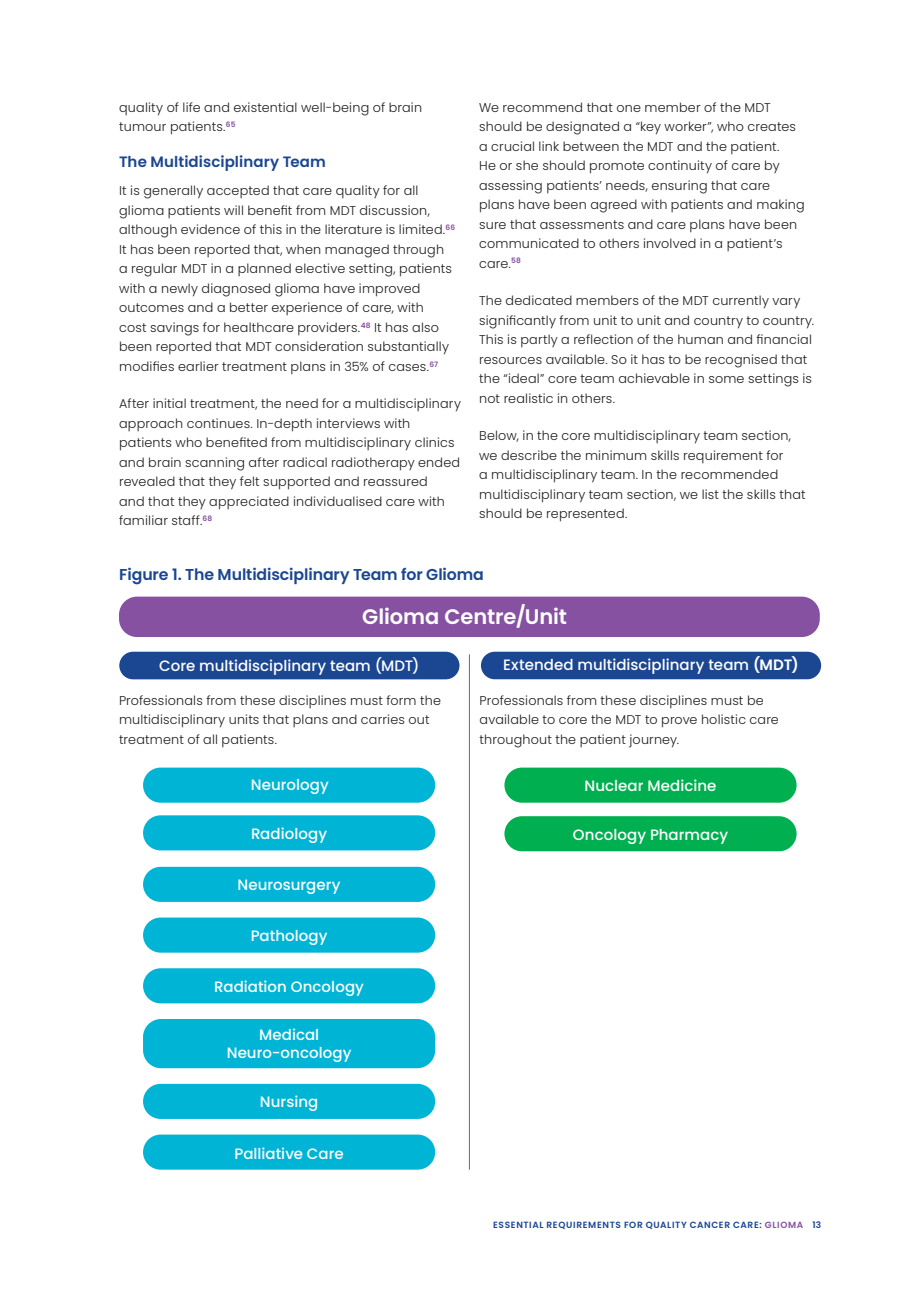
<style>
.page{position:relative;width:919px;height:1289px;background:#fff}
.page>*{position:absolute;margin:0;border:0;box-sizing:border-box;transform-origin:0 0}
.Body{font:600 21px "Poppins";letter-spacing:-.005em;color:#fff}
.tables-figures_title{font:600 15.75px "Poppins";letter-spacing:-.005em;color:#1b4692}
.Body-2{font:500 15px/18px "Poppins";letter-spacing:.005em;color:#fff;text-align:center}
.Title02{font:600 15px "Poppins";letter-spacing:.005em;color:#1b4692}
.Body-3{font:300 12.75px/19.5px "Poppins";letter-spacing:.015em;color:#231f20}
.t1{font:600 9px "Poppins";letter-spacing:.065em;color:#1b4692}
.s1{font-weight:600}
.s2{color:#8551a0}
</style>
<div class="page">
<div style="left:143px;top:767px;width:292px;height:35px;background:#00b4d6;border-radius:18px"></div>
<div style="left:143px;top:815px;width:292px;height:35px;background:#00b4d6;border-radius:18px"></div>
<div style="left:143px;top:866px;width:292px;height:35px;background:#00b4d6;border-radius:18px"></div>
<div style="left:143px;top:917px;width:292px;height:35px;background:#00b4d6;border-radius:18px"></div>
<div style="left:143px;top:968px;width:292px;height:35px;background:#00b4d6;border-radius:18px"></div>
<div style="left:143px;top:1018px;width:292px;height:50px;background:#00b4d6;border-radius:18px"></div>
<div style="left:143px;top:1083px;width:292px;height:35px;background:#00b4d6;border-radius:18px"></div>
<div style="left:143px;top:1134px;width:292px;height:35px;background:#00b4d6;border-radius:18px"></div>
<div style="left:504px;top:767px;width:292px;height:35px;background:#00b050;border-radius:18px"></div>
<div style="left:504px;top:816px;width:292px;height:35px;background:#00b050;border-radius:18px"></div>
<div style="left:119px;top:596px;width:700px;height:41px;background:#8551a0;border-radius:18px"></div>
<hr style="left:469px;top:654px;width:1px;height:515px;background:#8551a0">
<div style="left:119px;top:651px;width:340px;height:28px;background:#1b4692;border-radius:14px"></div>
<div style="left:481px;top:651px;width:340px;height:28px;background:#1b4692;border-radius:14px"></div>
<p class="Body-3" style="left:119px;top:97px;width:304px">quality of life and existential well-being of brain tumour patients.<sup>65</sup></p>
<p class="Title02" style="left:119px;top:153px;width:208px">The Multidisciplinary Team</p>
<p class="Body-3" style="left:119px;top:181px;width:337px">It is generally accepted that care quality for all glioma patients will benefit from MDT discussion, although evidence of this in the literature is limited.<sup>66<br></sup>It has been reported that, when managed through a regular MDT in a planned elective setting, patients with a newly diagnosed glioma have improved outcomes and a better experience of care, with<br>cost savings for healthcare providers.<sup>48</sup> It has also been reported that MDT consideration substantially modifies earlier treatment plans in 35% of cases.<sup>67</sup></p>
<p class="Body-3" style="left:119px;top:394px;width:343px">After initial treatment, the need for a multidisciplinary approach continues. In-depth interviews with patients who benefited from multidisciplinary clinics and brain scanning after radical radiotherapy ended revealed that they felt supported and reassured<br>and that they appreciated individualised care with familiar staff.<sup>68</sup></p>
<p class="Body-3" style="left:479px;top:97px;width:327px">We recommend that one member of the MDT should be designated a “key worker”, who creates a crucial link between the MDT and the patient.<br>He or she should promote continuity of care by assessing patients’ needs, ensuring that care plans have been agreed with patients and making sure that assessments and care plans have been communicated to others involved in a patient’s care.<sup>58</sup></p>
<p class="Body-3" style="left:479px;top:291px;width:336px">The dedicated members of the MDT currently vary significantly from unit to unit and country to country.<br>This is partly a reflection of the human and financial resources available. So it has to be recognised that the “ideal” core team achievable in some settings is not realistic in others.</p>
<p class="Body-3" style="left:479px;top:426px;width:328px">Below, in the core multidisciplinary team section, we describe the minimum skills requirement for<br>a multidisciplinary team. In the recommended multidisciplinary team section, we list the skills that should be represented.</p>
<p class="tables-figures_title" style="left:119px;top:565px;width:366px">Figure 1. The Multidisciplinary Team for Glioma</p>
<p class="Body" style="left:362px;top:604px;width:206px">Glioma Centre/Unit</p>
<p class="Body-2" style="left:159px;top:656px;width:262px">Core multidisciplinary team (MDT)</p>
<p class="Body-2" style="left:503px;top:656px;width:297px">Extended multidisciplinary team <span class="s1">(MDT)</span></p>
<p class="Body-3" style="left:119px;top:690px;width:323px">Professionals from these disciplines must form the multidisciplinary units that plans and carries out treatment of all patients.</p>
<p class="Body-3" style="left:479px;top:690px;width:301px">Professionals from these disciplines must be available to core the MDT to prove holistic care throughout the patient journey.</p>
<p class="Body-2" style="left:251px;top:776px;width:80px">Neurology</p>
<p class="Body-2" style="left:251px;top:824px;width:78px">Radiology</p>
<p class="Body-2" style="left:237px;top:876px;width:105px">Neurosurgery</p>
<p class="Body-2" style="left:251px;top:926px;width:78px">Pathology</p>
<p class="Body-2" style="left:214px;top:977px;width:151px">Radiation Oncology</p>
<p class="Body-2" style="left:227px;top:1026px;width:126px">Medical<br>Neuro-oncology</p>
<p class="Body-2" style="left:260px;top:1093px;width:60px">Nursing</p>
<p class="Body-2" style="left:234px;top:1144px;width:110px">Palliative Care</p>
<p class="Body-2" style="left:584px;top:776px;width:134px">Nuclear Medicine</p>
<p class="Body-2" style="left:573px;top:825px;width:157px">Oncology Pharmacy</p>
<p class="t1" style="left:493px;top:1219px;width:329px">ESSENTIAL REQUIREMENTS FOR QUALITY CANCER CARE: <span class="s2">GLIOMA</span> 13</p>
</div>
